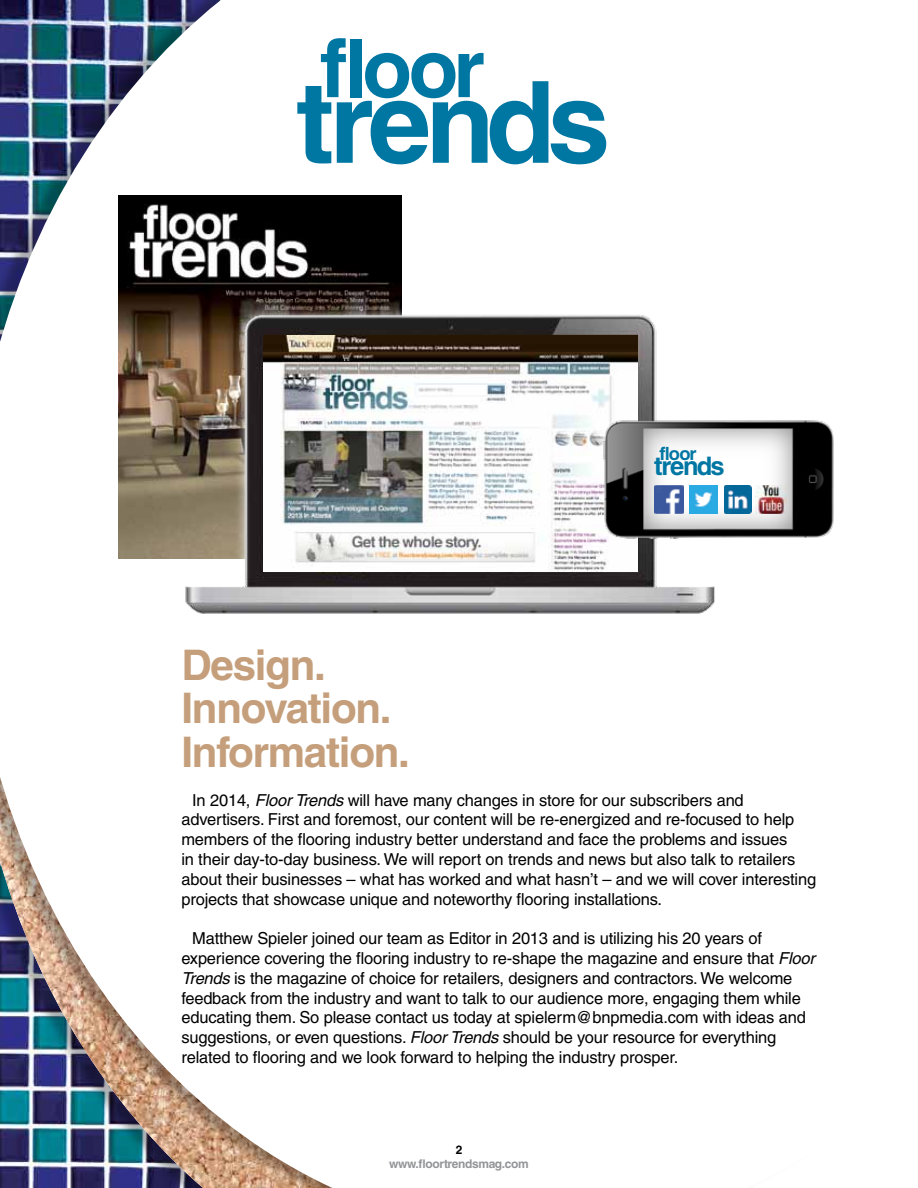
<style>
.page{position:relative;width:918px;height:1188px;background:#fff}
.page>*{position:absolute;margin:0;border:0;box-sizing:border-box;transform-origin:0 0}
.t1{font:700 113.55px "Helvetica";letter-spacing:-.05em;color:#0076a3}
.t2{font:700 81.15px "Helvetica";color:#0076a3}
.t3{font:700 42.15px/43.5px "Helvetica";letter-spacing:-.03em;color:#c59f7b}
.t4{font:700 25.5px "Helvetica";letter-spacing:-.05em;color:#0076a3}
.t5{font:700 18.3px "Helvetica";color:#0076a3}
.t6{font:16.5px/19.8px "Helvetica";letter-spacing:-.01em;color:#000}
.t7{font:700 12px "Helvetica";letter-spacing:-.03em;color:#939598}
.t8{font:700 12px "Helvetica";color:#000}
.s1{font-style:italic}
</style>
<div class="page">
<svg style="left:0;top:0;width:333px;height:1188px"></svg>
<img style="left:118px;top:195px;width:284px;height:363px">
<div style="left:176px;top:306px;width:547px;height:316px;background:#fff;opacity:.75"></div>
<img style="left:179px;top:312px;width:541px;height:305px">
<img style="left:263px;top:335px;width:375px;height:237px">
<img style="left:601px;top:414px;width:233px;height:125px">
<img style="left:654px;top:485px;width:29px;height:29px">
<img style="left:756px;top:485px;width:30px;height:29px">
<img style="left:689px;top:485px;width:29px;height:29px">
<img style="left:724px;top:485px;width:28px;height:29px">
<h2 class="t2" style="left:320px;top:19px;width:166px">floor</h2>
<h1 class="t1" style="left:296px;top:54px;width:316px">trends</h1>
<h3 class="t3" style="left:181px;top:642px;width:230px">Design.<br>Innovation.<br>Information.</h3>
<p class="t5" style="left:659px;top:442px;width:39px">floor</p>
<h3 class="t4" style="left:654px;top:450px;width:72px">trends</h3>
<p class="t6" style="left:181px;top:790px;width:636px;text-indent:11px">In 2014, <span class="s1">Floor Trends</span> will have many changes in store for our subscribers and advertisers. First and foremost, our content will be re-energized and re-focused to help members of the flooring industry better understand and face the problems and issues<br>in their day-to-day business. We will report on trends and news but also talk to retailers about their businesses – what has worked and what hasn’t – and we will cover interesting projects that showcase unique and noteworthy flooring installations.</p>
<p class="t6" style="left:181px;top:928px;width:635px;text-indent:11px">Matthew Spieler joined our team as Editor in 2013 and is utilizing his 20 years of experience covering the flooring industry to re-shape the magazine and ensure that <span class="s1">Floor Trends</span> is the magazine of choice for retailers, designers and contractors. We welcome feedback from the industry and want to talk to our audience more, engaging them while educating them. So please contact us today at spielerm@bnpmedia.com with ideas and suggestions, or even questions. <span class="s1">Floor Trends</span> should be your resource for everything related to flooring and we look forward to helping the industry prosper.</p>
<p class="t8" style="left:456px;top:1143px;width:8px">2</p>
<p class="t7" style="left:389px;top:1157px;width:141px">www.floortrendsmag.com</p>
</div>
